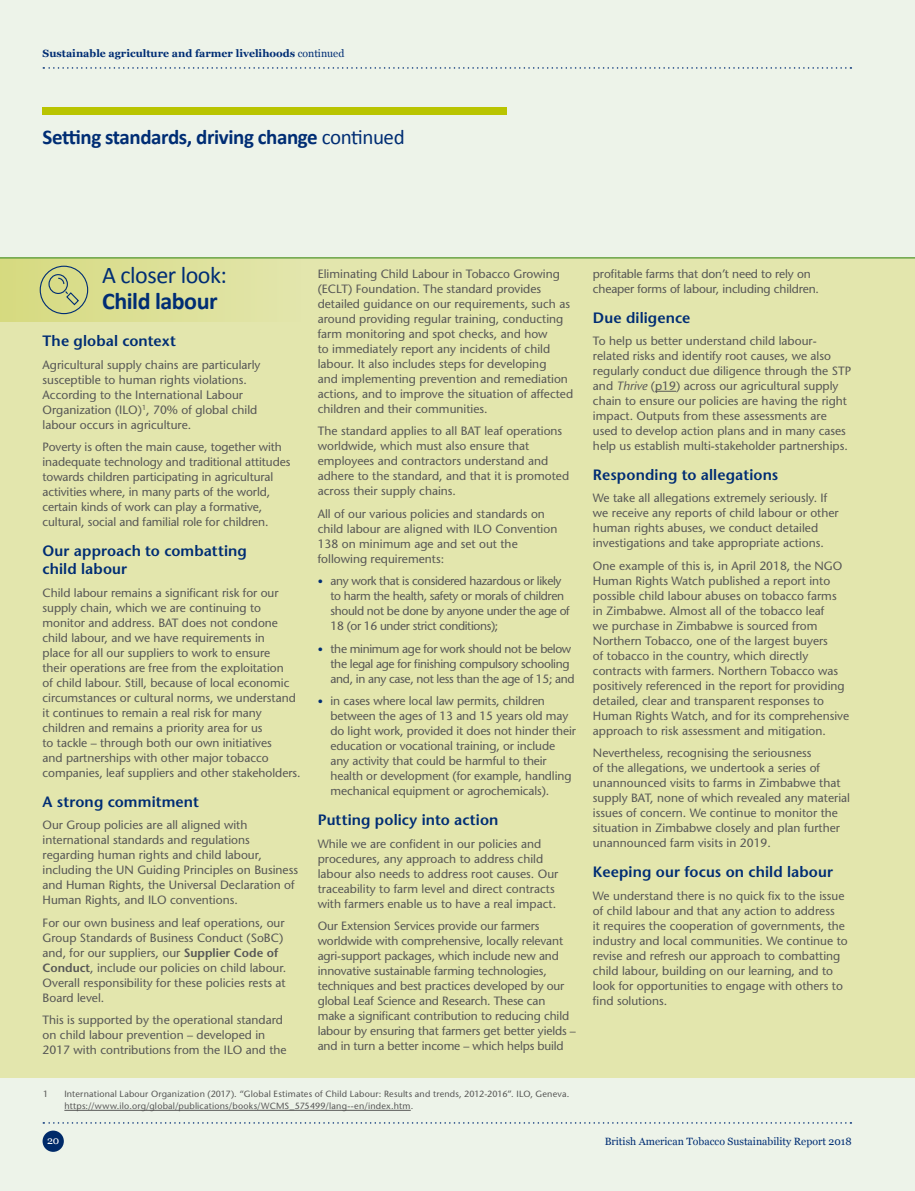
<style>
.page{position:relative;width:915px;height:1191px;background:#fff}
.page>*{position:absolute;margin:0;border:0;box-sizing:border-box;transform-origin:0 0}
.t1{font:24px/25.5px "Calibri";letter-spacing:-.02em;color:#002d74}
.t2{font:700 21px "Calibri";letter-spacing:-.02em;color:#002d74}
.t3{font:600 15px/18px "Stone Sans Std";letter-spacing:.01em;color:#002d74}
.t4{font:500 12px/15px "Stone Sans Std";color:#575756}
.t5{font:500 12px/15px "Stone Sans Std";letter-spacing:-.03em;color:#575756}
.t6{font:700 10.5px "Georgia";color:#002d74}
.t7{font:10.5px "Georgia";color:#002d74}
.t8{font:10.5px "Georgia";color:#fff}
.t9{font:500 9px/12px "Stone Sans Std";letter-spacing:.02em;color:#575756}
.s1{font-weight:400}
.s2{font-weight:700}
.s3{font-weight:600}
.s4{font-size:10.5px;color:#002d74}
.s5{font-style:italic}
</style>
<div class="page">
<div style="left:0;top:0;width:914px;height:1191px;background:#edf3e9"></div>
<div style="left:43px;top:107px;width:464px;height:8px;background:#b9c400"></div>
<div style="left:0;top:257px;width:914px;height:820px;background:#e3e6ad"></div>
<hr style="left:64px;top:1110px;width:346px;height:1px;background:#575756">
<svg style="left:655px;top:391px;width:20px;height:1px"></svg>
<svg style="left:43px;top:67px;width:808px;height:2px"></svg>
<div style="left:0;top:258px;width:300px;height:64px;background:linear-gradient(to right,#d1d67f,#e4e6ac)"></div>
<hr style="left:0;top:257px;width:914px;height:1px;background:#438f29">
<div style="left:40px;top:266px;width:48px;height:48px;border:1px solid #002d74;border-radius:50%"></div>
<div style="left:48px;top:274px;width:20px;height:20px;border:1px solid #002d74;border-radius:50%"></div>
<svg style="left:57px;top:277px;width:23px;height:29px"></svg>
<div style="left:43px;top:1130px;width:21px;height:21px;background:#002a69;border-radius:50%"></div>
<svg style="left:43px;top:1122px;width:808px;height:1px"></svg>
<p class="t6" style="left:43px;top:46px;width:303px">Sustainable agriculture and farmer livelihoods <span class="s1">continued</span></p>
<p class="t2" style="left:43px;top:123px;width:363px">Setting standards, driving change <span class="s1">continued</span></p>
<p class="t1" style="left:102px;top:262px;width:126px">A closer look:<br><span class="s2">Child labour</span></p>
<p class="t3" style="left:43px;top:332px;width:135px">The global context</p>
<p class="t4" style="left:43px;top:357px;width:219px">Agricultural supply chains are particularly susceptible to human rights violations.<br>According to the International Labour Organization (ILO)<sup>1</sup>, 70% of global child labour occurs in agriculture.</p>
<p class="t4" style="left:43px;top:440px;width:249px">Poverty is often the main cause, together with inadequate technology and traditional attitudes towards children participating in agricultural activities where, in many parts of the world, certain kinds of work can play a formative, cultural, social and familial role for children.</p>
<p class="t3" style="left:43px;top:542px;width:206px">Our approach to combatting child labour</p>
<p class="t4" style="left:43px;top:585px;width:259px">Child labour remains a significant risk for our supply chain, which we are continuing to monitor and address. BAT does not condone child labour, and we have requirements in<br>place for all our suppliers to work to ensure<br>their operations are free from the exploitation<br>of child labour. Still, because of local economic circumstances or cultural norms, we understand it continues to remain a real risk for many children and remains a priority area for us<br>to tackle – through both our own initiatives<br>and partnerships with other major tobacco companies, leaf suppliers and other stakeholders.</p>
<p class="t3" style="left:43px;top:792px;width:158px">A strong commitment</p>
<p class="t4" style="left:43px;top:817px;width:257px">Our Group policies are all aligned with international standards and regulations regarding human rights and child labour, including the UN Guiding Principles on Business and Human Rights, the Universal Declaration of Human Rights, and ILO conventions.</p>
<p class="t4" style="left:43px;top:915px;width:245px">For our own business and leaf operations, our Group Standards of Business Conduct (SoBC) and, for our suppliers, our <span class="s3">Supplier Code of Conduct</span>, include our policies on child labour.<br>Overall responsibility for these policies rests at Board level.</p>
<p class="t4" style="left:43px;top:1012px;width:245px">This is supported by the operational standard on child labour prevention – developed in<br>2017 with contributions from the ILO and the</p>
<p class="t4" style="left:317px;top:266px;width:257px">Eliminating Child Labour in Tobacco Growing (ECLT) Foundation. The standard provides detailed guidance on our requirements, such as around providing regular training, conducting farm monitoring and spot checks, and how<br>to immediately report any incidents of child labour. It also includes steps for developing<br>and implementing prevention and remediation actions, and to improve the situation of affected children and their communities.</p>
<p class="t4" style="left:317px;top:423px;width:253px">The standard applies to all BAT leaf operations worldwide, which must also ensure that employees and contractors understand and adhere to the standard, and that it is promoted across their supply chains.</p>
<p class="t4" style="left:317px;top:506px;width:241px">All of our various policies and standards on child labour are aligned with ILO Convention 138 on minimum age and set out the following requirements:</p>
<p class="t5" style="left:330px;top:573px;width:241px;text-indent:-13px"><span class="s4">•</span> any work that is considered hazardous or likely to harm the health, safety or morals of children should not be done by anyone under the age of 18 (or 16 under strict conditions);</p>
<p class="t5" style="left:330px;top:641px;width:246px;text-indent:-13px"><span class="s4">•</span> the minimum age for work should not be below the legal age for finishing compulsory schooling and, in any case, not less than the age of 15; and</p>
<p class="t4" style="left:330px;top:693px;width:247px;text-indent:-13px"><span class="s4">•</span> in cases where local law permits, children between the ages of 13 and 15 years old may do light work, provided it does not hinder their education or vocational training, or include any activity that could be harmful to their health or development (for example, handling mechanical equipment or agrochemicals).</p>
<p class="t3" style="left:317px;top:811px;width:182px">Putting policy into action</p>
<p class="t4" style="left:317px;top:836px;width:242px">While we are confident in our policies and procedures, any approach to address child labour also needs to address root causes. Our traceability to farm level and direct contracts with farmers enable us to have a real impact.</p>
<p class="t4" style="left:317px;top:918px;width:259px">Our Extension Services provide our farmers worldwide with comprehensive, locally relevant agri-support packages, which include new and innovative sustainable farming technologies, techniques and best practices developed by our global Leaf Science and Research. These can make a significant contribution to reducing child labour by ensuring that farmers get better yields – and in turn a better income – which helps build</p>
<p class="t9" style="left:43px;top:1088px;width:7px">1</p>
<p class="t9" style="left:64px;top:1088px;width:506px">International Labour Organization (2017). “Global Estimates of Child Labour: Results and trends, 2012-2016”. ILO, Geneva. https://www.ilo.org/global/publications/books/WCMS_575499/lang--en/index.htm.</p>
<p class="t4" style="left:592px;top:266px;width:227px">profitable farms that don’t need to rely on cheaper forms of labour, including children.</p>
<p class="t3" style="left:592px;top:308px;width:99px">Due diligence</p>
<p class="t4" style="left:592px;top:333px;width:259px">To help us better understand child labour&shy;related risks and identify root causes, we also regularly conduct due diligence through the STP and <span class="s5">Thrive</span> (p19) across our agricultural supply chain to ensure our policies are having the right impact. Outputs from these assessments are used to develop action plans and in many cases help us establish multi-stakeholder partnerships.</p>
<p class="t3" style="left:592px;top:465px;width:187px">Responding to allegations</p>
<p class="t4" style="left:592px;top:490px;width:247px">We take all allegations extremely seriously. If we receive any reports of child labour or other human rights abuses, we conduct detailed investigations and take appropriate actions.</p>
<p class="t4" style="left:592px;top:558px;width:258px">One example of this is, in April 2018, the NGO Human Rights Watch published a report into possible child labour abuses on tobacco farms in Zimbabwe. Almost all of the tobacco leaf<br>we purchase in Zimbabwe is sourced from Northern Tobacco, one of the largest buyers<br>of tobacco in the country, which directly contracts with farmers. Northern Tobacco was positively referenced in the report for providing detailed, clear and transparent responses to Human Rights Watch, and for its comprehensive approach to risk assessment and mitigation.</p>
<p class="t4" style="left:592px;top:745px;width:258px">Nevertheless, recognising the seriousness<br>of the allegations, we undertook a series of unannounced visits to farms in Zimbabwe that supply BAT, none of which revealed any material issues of concern. We continue to monitor the situation in Zimbabwe closely and plan further unannounced farm visits in 2019.</p>
<p class="t3" style="left:592px;top:863px;width:241px">Keeping our focus on child labour</p>
<p class="t4" style="left:592px;top:888px;width:256px">We understand there is no quick fix to the issue of child labour and that any action to address<br>it requires the cooperation of governments, the industry and local communities. We continue to revise and refresh our approach to combatting child labour, building on our learning, and to look for opportunities to engage with others to find solutions.</p>
<p class="t8" style="left:47px;top:1133px;width:14px">20</p>
<p class="t7" style="left:604px;top:1133px;width:248px">British American Tobacco Sustainability Report 2018</p>
</div>
